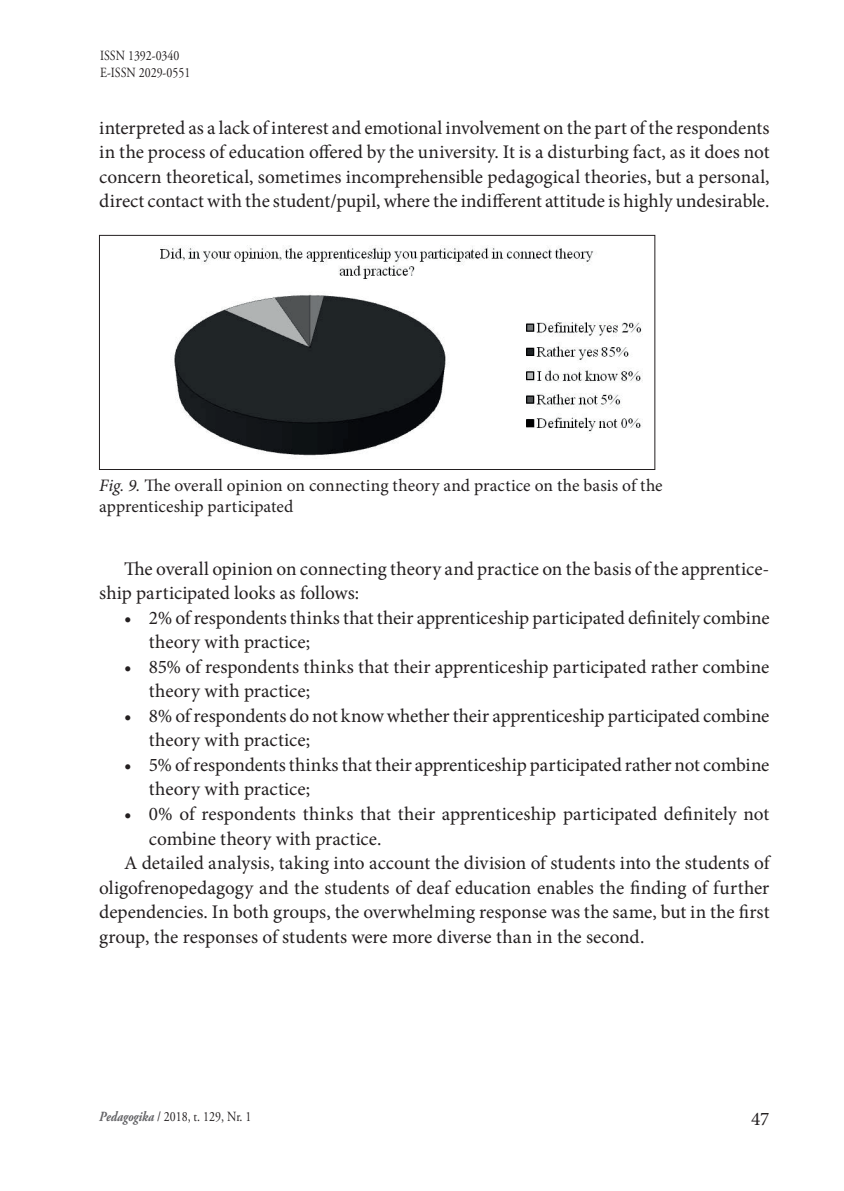
<style>
.page{position:relative;width:844px;height:1191px;background:#fff}
.page>*{position:absolute;margin:0;border:0;box-sizing:border-box;transform-origin:0 0}
.t1{font:19.25px/24.5px "Minion Pro";color:#231f20}
.t2{font:17.5px/21px "Minion Pro";color:#231f20}
.t3{font:14px/16.8px "Adobe Garamond Pro";color:#231f20;scale:.85 1}
.s1{font-style:italic}
.s2{font-weight:700;font-style:italic;color:#636366}
</style>
<div class="page">
<img style="left:160px;top:245px;width:483px;height:211px">
<div style="left:99px;top:235px;width:555px;height:234px;border:1px solid #231f20"></div>
<p class="t3" style="left:100px;top:48px;width:108px">ISSN 1392-0340<br>E-ISSN 2029-0551</p>
<p class="t1" style="left:99px;top:115px;width:671px;text-align:justify">interpreted as a lack of interest and emotional involvement on the part of the respondents in the process of education offered by the university. It is a disturbing fact, as it does not concern theoretical, sometimes incomprehensible pedagogical theories, but a personal, direct contact with the student/pupil, where the indifferent attitude is highly undesirable.</p>
<p class="t2" style="left:99px;top:474px;width:565px"><span class="s1">Fig. 9.</span> The overall opinion on connecting theory and practice on the basis of the apprenticeship participated</p>
<p class="t1" style="left:99px;top:556px;width:671px;text-indent:25px">The overall opinion on connecting theory and practice on the basis of the apprentice&shy;ship participated looks as follows:</p>
<p class="t1" style="left:149px;top:605px;width:622px;text-indent:-25px">• 2% of respondents thinks that their apprenticeship participated definitely combine theory with practice;</p>
<p class="t1" style="left:149px;top:654px;width:622px;text-indent:-25px">• 85% of respondents thinks that their apprenticeship participated rather combine theory with practice;</p>
<p class="t1" style="left:149px;top:703px;width:622px;text-indent:-25px">• 8% of respondents do not know whether their apprenticeship participated combine theory with practice;</p>
<p class="t1" style="left:149px;top:752px;width:621px;text-indent:-25px">• 5% of respondents thinks that their apprenticeship participated rather not combine theory with practice;</p>
<p class="t1" style="left:124px;top:801px;width:646px">• 0% of respondents thinks that their apprenticeship participated definitely not</p>
<p class="t1" style="left:149px;top:826px;width:234px">combine theory with practice.</p>
<p class="t1" style="left:124px;top:850px;width:646px">A detailed analysis, taking into account the division of students into the students of</p>
<p class="t1" style="left:99px;top:875px;width:671px">oligofrenopedagogy and the students of deaf education enables the finding of further</p>
<p class="t1" style="left:99px;top:899px;width:671px">dependencies. In both groups, the overwhelming response was the same, but in the first</p>
<p class="t1" style="left:99px;top:924px;width:546px">group, the responses of students were more diverse than in the second.</p>
<p class="t3" style="left:99px;top:1108px;width:180px"><span class="s2">Pedagogika</span> / 2018, t. 129, Nr. 1</p>
<p class="t1" style="left:750px;top:1107px;width:20px">47</p>
</div>
